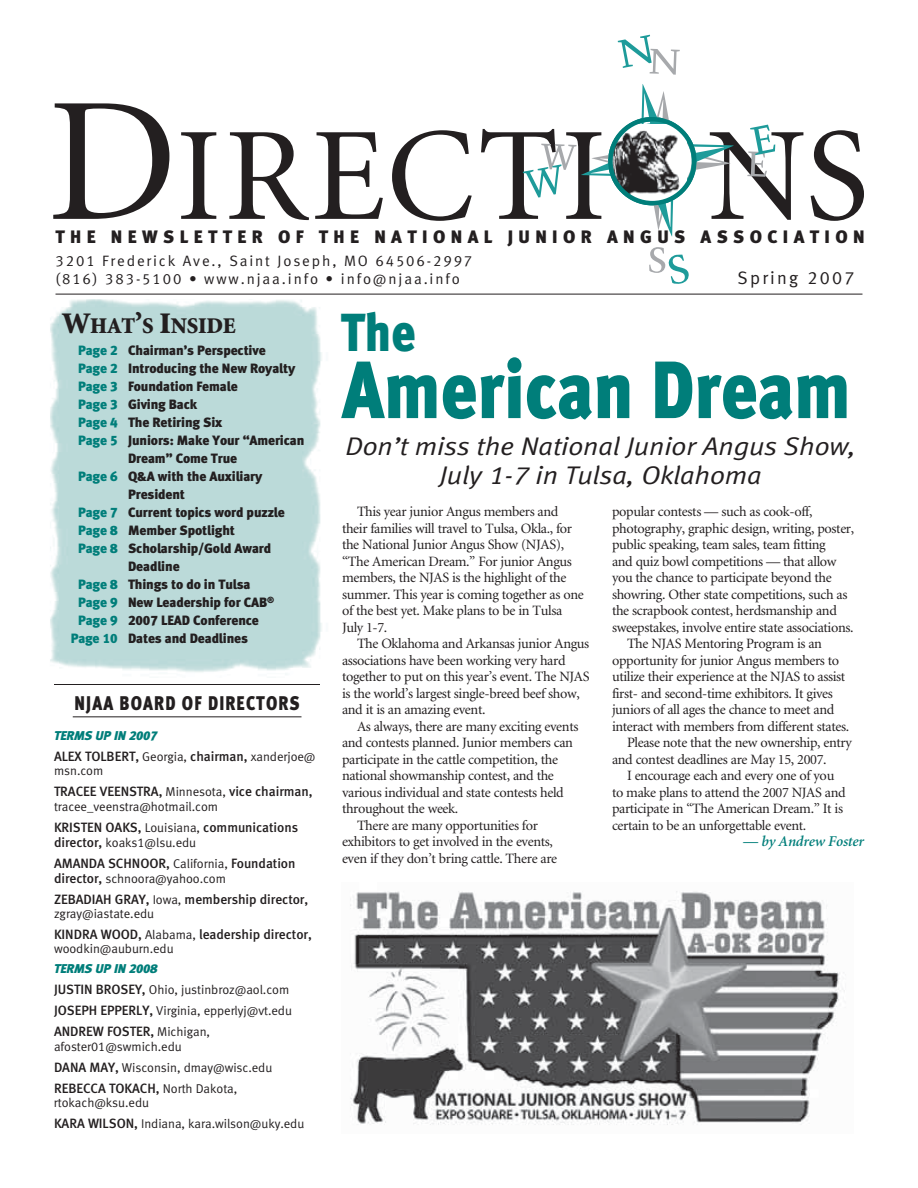
<style>
.page{position:relative;width:918px;height:1188px;background:#fff}
.page>*{position:absolute;margin:0;border:0;box-sizing:border-box;transform-origin:0 0}
.t1{font:133.2px "Minion";letter-spacing:.025em;color:#231f20}
.t2{font:81.15px "Meta Black LF";color:#007e7a;scale:.87 1}
.t3{font:53.55px "Meta Black LF";color:#007e7a;scale:.87 1}
.t4{font:italic 25.5px/28.5px "Meta Normal LF";letter-spacing:-.005em;color:#231f20;text-align:center;scale:1.1 1}
.t5{font:900 22.5px "Minion";letter-spacing:-.015em;color:#231f20}
.t6{font:900 19.8px "Meta";letter-spacing:.07em;color:#231f20;scale:.83 1}
.t7{font:18px "Meta Black LF";letter-spacing:.3em;color:#231f20}
.t8{font:18px "Meta Normal LF";letter-spacing:.125em;color:#231f20}
.t9{font:15px/18px "Meta Normal LF";letter-spacing:.125em;color:#231f20}
.t10{font:italic 600 15px "Minion";letter-spacing:-.01em;color:#007e7a}
.t11{font:14.25px/16.5px "Minion";letter-spacing:-.025em;color:#231f20}
.t12{font:13.5px "Meta Black LF";letter-spacing:-.01em;color:#231f20}
.t13{font:13.5px "Meta Medium LF";letter-spacing:-.005em;color:#231f20}
.t14{font:12.75px/21px "Meta Normal LF";letter-spacing:-.005em;color:#231f20}
.t15{font:italic 12.75px "Meta Black LF";letter-spacing:-.005em;color:#007e7a}
.s1{font-size:177.6px}
.s2{font-size:30px}
.s3{color:#007e7a}
.s4{font-family:"Meta Normal LF";font-size:12.75px}
.s5{font-family:"Meta Medium LF";font-size:13.5px}
</style>
<div class="page">
<hr style="left:56px;top:294px;width:806px;height:1px;background:#231f20">
<hr style="left:73px;top:716px;width:229px;height:1px;background:#231f20">
<svg style="left:523px;top:35px;width:252px;height:249px"></svg>
<img style="left:610px;top:124px;width:77px;height:79px">
<div style="left:608px;top:117px;width:89px;height:88px;border:4px solid #007e7a;border-radius:50%"></div>
<img style="left:350px;top:891px;width:495px;height:234px">
<img style="left:50px;top:299px;width:272px;height:386px">
<img style="left:55px;top:684px;width:265px;height:1px">
<h1 class="t1" style="left:48px;top:124px;width:823px"><span class="s1">D</span>IRECTI NS</h1>
<p class="t9" style="left:56px;top:253px;width:418px">3201 Frederick Ave., Saint Joseph, MO 64506-2997 (816) 383-5100 • www.njaa.info • info@njaa.info</p>
<p class="t7" style="left:56px;top:229px;width:811px">THE NEWSLETTER OF THE NATIONAL JUNIOR ANGUS ASSOCIATION</p>
<p class="t8" style="left:738px;top:271px;width:118px">Spring 2007</p>
<h3 class="t5" style="left:62px;top:317px;width:175px"><span class="s2">W</span>HAT<span class="s2">’</span>S <span class="s2">I</span>NSIDE</h3>
<p class="t12" style="left:78px;top:346px;width:189px"><span class="s3">Page 2</span> Chairman’s Perspective</p>
<p class="t12" style="left:78px;top:364px;width:219px"><span class="s3">Page 2</span> Introducing the New Royalty</p>
<p class="t12" style="left:78px;top:382px;width:161px"><span class="s3">Page 3</span> Foundation Female</p>
<p class="t12" style="left:78px;top:400px;width:121px"><span class="s3">Page 3</span> Giving Back</p>
<p class="t12" style="left:78px;top:418px;width:146px"><span class="s3">Page 4</span> The Retiring Six</p>
<p class="t12" style="left:78px;top:436px;width:228px"><span class="s3">Page 5</span> Juniors: Make Your “American</p>
<p class="t12" style="left:128px;top:454px;width:111px">Dream” Come True</p>
<p class="t12" style="left:78px;top:472px;width:186px"><span class="s3">Page 6</span> Q&amp;A with the Auxiliary</p>
<p class="t12" style="left:128px;top:490px;width:58px">President</p>
<p class="t12" style="left:78px;top:508px;width:208px"><span class="s3">Page 7</span> Current topics word puzzle</p>
<p class="t12" style="left:78px;top:526px;width:158px"><span class="s3">Page 8</span> Member Spotlight</p>
<p class="t12" style="left:78px;top:544px;width:195px"><span class="s3">Page 8</span> Scholarship/Gold Award</p>
<p class="t12" style="left:128px;top:562px;width:53px">Deadline</p>
<p class="t12" style="left:78px;top:580px;width:174px"><span class="s3">Page 8</span> Things to do in Tulsa</p>
<p class="t12" style="left:78px;top:598px;width:198px"><span class="s3">Page 9</span> New Leadership for CAB<sup>®</sup></p>
<p class="t12" style="left:78px;top:616px;width:182px"><span class="s3">Page 9</span> 2007 LEAD Conference</p>
<p class="t12" style="left:71px;top:634px;width:179px"><span class="s3">Page 10</span> Dates and Deadlines</p>
<h3 class="t6" style="left:74px;top:696px;width:273px">NJAA BOARD OF DIRECTORS</h3>
<p class="t15" style="left:54px;top:728px;width:105px">TERMS UP IN 2007</p>
<p class="t13" style="left:54px;top:751px;width:263px">ALEX TOLBERT, <span class="s4">Georgia,</span> chairman, <span class="s4">xanderjoe@</span></p>
<p class="t14" style="left:54px;top:762px;width:51px">msn.com</p>
<p class="t13" style="left:54px;top:787px;width:260px">TRACEE VEENSTRA, <span class="s4">Minnesota,</span> vice chairman,</p>
<p class="t14" style="left:54px;top:797px;width:166px">tracee_veenstra@hotmail.com</p>
<p class="t13" style="left:54px;top:822px;width:246px">KRISTEN OAKS, <span class="s4">Louisiana,</span> communications</p>
<p class="t14" style="left:54px;top:833px;width:144px"><span class="s5">director,</span> koaks1@lsu.edu</p>
<p class="t13" style="left:54px;top:858px;width:243px">AMANDA SCHNOOR, <span class="s4">California,</span> Foundation</p>
<p class="t14" style="left:54px;top:869px;width:173px"><span class="s5">director,</span> schnoora@yahoo.com</p>
<p class="t13" style="left:54px;top:894px;width:256px">ZEBADIAH GRAY, <span class="s4">Iowa,</span> membership director,</p>
<p class="t14" style="left:54px;top:904px;width:102px">zgray@iastate.edu</p>
<p class="t13" style="left:54px;top:929px;width:259px">KINDRA WOOD, <span class="s4">Alabama,</span> leadership director,</p>
<p class="t14" style="left:54px;top:939px;width:121px">woodkin@auburn.edu</p>
<p class="t15" style="left:54px;top:961px;width:105px">TERMS UP IN 2008</p>
<p class="t14" style="left:54px;top:981px;width:240px"><span class="s5">JUSTIN BROSEY,</span> Ohio, justinbroz@aol.com<br><span class="s5">JOSEPH EPPERLY,</span> Virginia, epperlyj@vt.edu</p>
<p class="t13" style="left:54px;top:1027px;width:158px">ANDREW FOSTER, <span class="s4">Michigan,</span></p>
<p class="t14" style="left:54px;top:1037px;width:220px">afoster01@swmich.edu<br><span class="s5">DANA MAY,</span> Wisconsin, dmay@wisc.edu</p>
<p class="t13" style="left:54px;top:1083px;width:185px">REBECCA TOKACH, <span class="s4">North Dakota,</span></p>
<p class="t14" style="left:54px;top:1093px;width:252px">rtokach@ksu.edu<br><span class="s5">KARA WILSON,</span> Indiana, kara.wilson@uky.edu</p>
<h3 class="t3" style="left:341px;top:311px;width:87px">The</h3>
<h2 class="t2" style="left:342px;top:359px;width:586px">American Dream</h2>
<h3 class="t4" style="left:345px;top:434px;width:466px">Don’t miss the National Junior Angus Show,<br>July 1-7 in Tulsa, Oklahoma</h3>
<p class="t11" style="left:342px;top:505px;width:243px;text-indent:15px">This year junior Angus members and their families will travel to Tulsa, Okla., for the National Junior Angus Show (NJAS), “The American Dream.” For junior Angus members, the NJAS is the highlight of the summer. This year is coming together as one of the best yet. Make plans to be in Tulsa July 1-7.</p>
<p class="t11" style="left:342px;top:637px;width:249px;text-indent:15px">The Oklahoma and Arkansas junior Angus associations have been working very hard together to put on this year’s event. The NJAS is the world’s largest single-breed beef show, and it is an amazing event.</p>
<p class="t11" style="left:357px;top:719px;width:223px">As always, there are many exciting events</p>
<p class="t11" style="left:342px;top:736px;width:233px">and contests planned. Junior members can</p>
<p class="t11" style="left:342px;top:752px;width:218px">participate in the cattle competition, the</p>
<p class="t11" style="left:342px;top:769px;width:213px">national showmanship contest, and the</p>
<p class="t11" style="left:342px;top:785px;width:223px">various individual and state contests held</p>
<p class="t11" style="left:342px;top:802px;width:118px">throughout the week.</p>
<p class="t11" style="left:357px;top:818px;width:183px">There are many opportunities for</p>
<p class="t11" style="left:342px;top:835px;width:213px">exhibitors to get involved in the events,</p>
<p class="t11" style="left:342px;top:851px;width:217px">even if they don’t bring cattle. There are</p>
<p class="t11" style="left:612px;top:505px;width:202px">popular contests — such as cook-off,</p>
<p class="t11" style="left:612px;top:521px;width:244px">photography, graphic design, writing, poster,</p>
<p class="t11" style="left:612px;top:538px;width:215px">public speaking, team sales, team fitting</p>
<p class="t11" style="left:612px;top:554px;width:226px">and quiz bowl competitions — that allow</p>
<p class="t11" style="left:612px;top:571px;width:221px">you the chance to participate beyond the</p>
<p class="t11" style="left:612px;top:587px;width:237px">showring. Other state competitions, such as</p>
<p class="t11" style="left:612px;top:604px;width:226px">the scrapbook contest, herdsmanship and</p>
<p class="t11" style="left:612px;top:620px;width:243px">sweepstakes, involve entire state associations.</p>
<p class="t11" style="left:627px;top:637px;width:197px">The NJAS Mentoring Program is an</p>
<p class="t11" style="left:612px;top:653px;width:229px">opportunity for junior Angus members to</p>
<p class="t11" style="left:612px;top:670px;width:235px">utilize their experience at the NJAS to assist</p>
<p class="t11" style="left:612px;top:686px;width:222px">first- and second-time exhibitors. It gives</p>
<p class="t11" style="left:612px;top:703px;width:224px">juniors of all ages the chance to meet and</p>
<p class="t11" style="left:612px;top:719px;width:239px">interact with members from different states.</p>
<p class="t11" style="left:627px;top:736px;width:226px">Please note that the new ownership, entry</p>
<p class="t11" style="left:612px;top:752px;width:216px">and contest deadlines are May 15, 2007.</p>
<p class="t11" style="left:627px;top:769px;width:209px">I encourage each and every one of you</p>
<p class="t11" style="left:612px;top:785px;width:235px">to make plans to attend the 2007 NJAS and</p>
<p class="t11" style="left:612px;top:802px;width:233px">participate in “The American Dream.” It is</p>
<p class="t11" style="left:612px;top:818px;width:196px">certain to be an unforgettable event.</p>
<p class="t10" style="left:743px;top:836px;width:122px">— by Andrew Foster</p>
</div>
